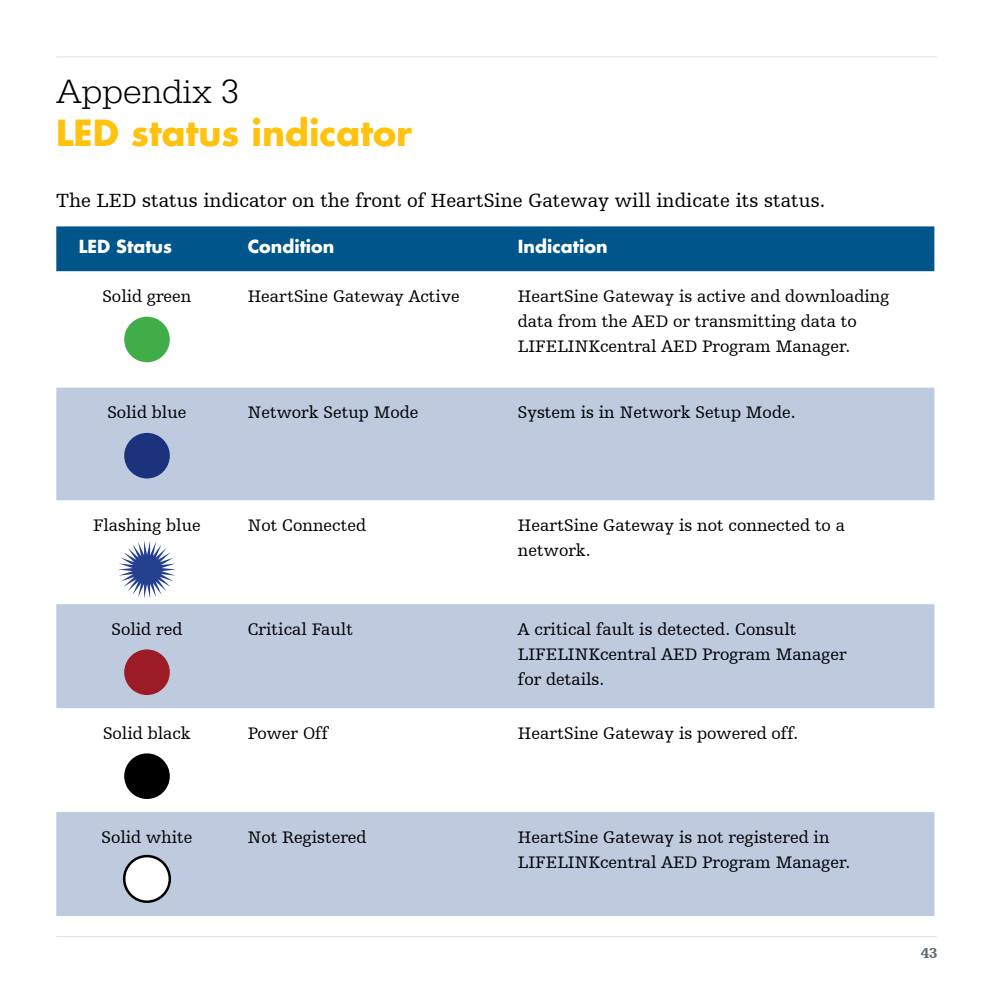
<style>
.page{position:relative;width:993px;height:993px;background:#fff}
.page>*{position:absolute;margin:0;border:0;box-sizing:border-box;transform-origin:0 0}
.t1{font:700 35px "Futura Std";color:#ffc20e}
.t2{font:300 35px "Egyptienne URW";color:#000}
.t3{font:20px "Humanist Slabserif 712 BT";color:#000}
.t4{font:17.5px/25px "Humanist Slabserif 712 BT";color:#000}
.t5{font:700 17.5px "Futura Std";color:#fff}
.t6{font:900 15px "Humanist Slabserif 712 BT";color:#5f696f}
</style>
<div class="page">
<hr style="left:56px;top:935px;width:880px;height:2px;background:#e3e4e4">
<hr style="left:56px;top:56px;width:880px;height:2px;background:#e3e4e4">
<div style="left:56px;top:226px;width:878px;height:45px;background:#00558b"></div>
<svg style="left:56px;top:387px;width:878px;height:528px;fill:#becade"></svg>
<div style="left:124px;top:316px;width:46px;height:46px;background:#41ad49;border-radius:50%"></div>
<div style="left:124px;top:433px;width:46px;height:45px;background:#1b327c;border-radius:50%"></div>
<svg style="left:118px;top:540px;width:58px;height:58px"></svg>
<div style="left:124px;top:649px;width:46px;height:45px;background:#9c1b24;border-radius:50%"></div>
<div style="left:124px;top:753px;width:46px;height:45px;background:#000;border-radius:50%"></div>
<div style="left:124px;top:855px;width:46px;height:46px;background:#fff;border-radius:50%"></div>
<div style="left:123px;top:854px;width:48px;height:48px;border:2px solid #000;border-radius:50%"></div>
<h1 class="t2" style="left:56px;top:71px;width:184px">Appendix 3</h1>
<h1 class="t1" style="left:56px;top:109px;width:357px">LED status indicator</h1>
<p class="t3" style="left:56px;top:188px;width:770px">The LED status indicator on the front of HeartSine Gateway will indicate its status.</p>
<p class="t5" style="left:79px;top:235px;width:95px">LED Status</p>
<p class="t5" style="left:248px;top:235px;width:88px">Condition</p>
<p class="t5" style="left:518px;top:235px;width:91px">Indication</p>
<p class="t4" style="left:102px;top:283px;width:90px">Solid green</p>
<p class="t4" style="left:248px;top:283px;width:213px">HeartSine Gateway Active</p>
<p class="t4" style="left:518px;top:283px;width:373px">HeartSine Gateway is active and downloading data from the AED or transmitting data to<br>LIFELINKcentral AED Program Manager.</p>
<p class="t4" style="left:107px;top:399px;width:81px">Solid blue</p>
<p class="t4" style="left:248px;top:399px;width:172px">Network Setup Mode</p>
<p class="t4" style="left:518px;top:399px;width:279px">System is in Network Setup Mode.</p>
<p class="t4" style="left:93px;top:512px;width:109px">Flashing blue</p>
<p class="t4" style="left:248px;top:512px;width:120px">Not Connected</p>
<p class="t4" style="left:518px;top:512px;width:328px">HeartSine Gateway is not connected to a network.</p>
<p class="t4" style="left:111px;top:616px;width:72px">Solid red</p>
<p class="t4" style="left:248px;top:616px;width:107px">Critical Fault</p>
<p class="t4" style="left:518px;top:616px;width:330px">A critical fault is detected. Consult<br>LIFELINKcentral AED Program Manager for details.</p>
<p class="t4" style="left:103px;top:720px;width:89px">Solid black</p>
<p class="t4" style="left:248px;top:720px;width:82px">Power Off</p>
<p class="t4" style="left:518px;top:720px;width:282px">HeartSine Gateway is powered off.</p>
<p class="t4" style="left:101px;top:824px;width:92px">Solid white</p>
<p class="t4" style="left:248px;top:824px;width:120px">Not Registered</p>
<p class="t4" style="left:518px;top:824px;width:334px">HeartSine Gateway is not registered in<br>LIFELINKcentral AED Program Manager.</p>
<p class="t6" style="left:920px;top:943px;width:18px">43</p>
</div>
